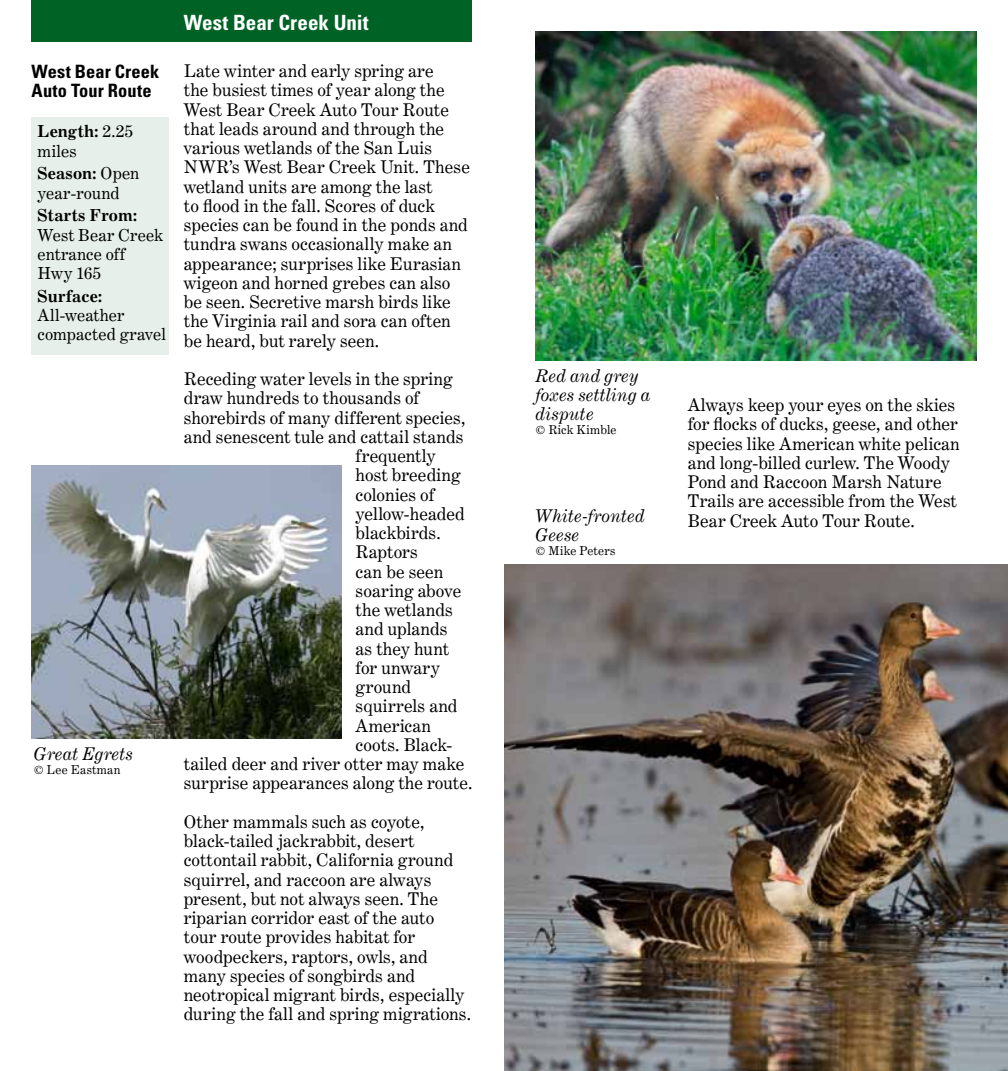
<style>
.page{position:relative;width:1008px;height:1071px;background:#fff}
.page>*{position:absolute;margin:0;border:0;box-sizing:border-box;transform-origin:0 0}
.t1{font:700 condensed 21px "Univers";color:#fff}
.t2{font:700 condensed 18.38px/19.2px "Univers";letter-spacing:.01em;color:#000}
.t3{font:17.5px/19.2px "Century Expanded BT";letter-spacing:.01em;color:#000}
.t4{font:italic 17.5px/19.2px "Century Expanded BT";letter-spacing:.01em;color:#000}
.t5{font:16.62px/19.2px "Century Expanded BT";letter-spacing:.01em;color:#000}
.t6{font:700 16.62px "Century Expanded BT";letter-spacing:.01em;color:#000}
.t7{font:12.25px "Century Expanded BT";letter-spacing:.025em;color:#000}
.s1{font-weight:700}
</style>
<div class="page">
<img style="left:504px;top:565px;width:504px;height:506px">
<img style="left:536px;top:32px;width:440px;height:329px">
<img style="left:32px;top:466px;width:310px;height:272px">
<div style="left:32px;top:117px;width:137px;height:238px;background:#e6efe9"></div>
<div style="left:32px;top:0;width:440px;height:42px;background:#006325"></div>
<p class="t2" style="left:32px;top:61px;width:129px">West Bear Creek<br>Auto Tour Route</p>
<p class="t5" style="left:38px;top:122px;width:97px"><span class="s1">Length:</span> 2.25 miles</p>
<p class="t5" style="left:38px;top:164px;width:103px"><span class="s1">Season:</span> Open year-round</p>
<p class="t6" style="left:38px;top:205px;width:101px">Starts From:</p>
<p class="t5" style="left:38px;top:225px;width:127px">West Bear Creek entrance off<br>Hwy 165</p>
<p class="t6" style="left:38px;top:286px;width:66px">Surface:</p>
<p class="t5" style="left:38px;top:305px;width:130px">All-weather compacted gravel</p>
<p class="t4" style="left:34px;top:744px;width:101px">Great Egrets</p>
<p class="t7" style="left:34px;top:762px;width:88px">© Lee Eastman</p>
<p class="t1" style="left:184px;top:9px;width:187px">West Bear Creek Unit</p>
<p class="t3" style="left:184px;top:61px;width:288px">Late winter and early spring are<br>the busiest times of year along the West Bear Creek Auto Tour Route that leads around and through the various wetlands of the San Luis NWR’s West Bear Creek Unit. These wetland units are among the last<br>to flood in the fall. Scores of duck species can be found in the ponds and tundra swans occasionally make an appearance; surprises like Eurasian wigeon and horned grebes can also be seen. Secretive marsh birds like the Virginia rail and sora can often be heard, but rarely seen.</p>
<p class="t3" style="left:184px;top:369px;width:271px">Receding water levels in the spring</p>
<p class="t3" style="left:184px;top:388px;width:237px">draw hundreds to thousands of</p>
<p class="t3" style="left:184px;top:408px;width:283px">shorebirds of many different species,</p>
<p class="t3" style="left:184px;top:427px;width:281px">and senescent tule and cattail stands</p>
<p class="t3" style="left:356px;top:446px;width:82px">frequently</p>
<p class="t3" style="left:356px;top:465px;width:107px">host breeding</p>
<p class="t3" style="left:356px;top:485px;width:80px">colonies of</p>
<p class="t3" style="left:356px;top:504px;width:111px">yellow-headed</p>
<p class="t3" style="left:356px;top:523px;width:87px">blackbirds.</p>
<p class="t3" style="left:356px;top:542px;width:64px">Raptors</p>
<p class="t3" style="left:356px;top:562px;width:89px">can be seen</p>
<p class="t3" style="left:356px;top:581px;width:107px">soaring above</p>
<p class="t3" style="left:356px;top:600px;width:99px">the wetlands</p>
<p class="t3" style="left:356px;top:619px;width:93px">and uplands</p>
<p class="t3" style="left:356px;top:639px;width:95px">as they hunt</p>
<p class="t3" style="left:356px;top:658px;width:86px">for unwary</p>
<p class="t3" style="left:356px;top:677px;width:57px">ground</p>
<p class="t3" style="left:356px;top:696px;width:103px">squirrels and</p>
<p class="t3" style="left:356px;top:716px;width:77px">American</p>
<p class="t3" style="left:356px;top:735px;width:98px">coots. Black-</p>
<p class="t3" style="left:184px;top:754px;width:282px">tailed deer and river otter may make</p>
<p class="t3" style="left:184px;top:773px;width:290px">surprise appearances along the route.</p>
<p class="t3" style="left:184px;top:812px;width:289px">Other mammals such as coyote, black-tailed jackrabbit, desert cottontail rabbit, California ground squirrel, and raccoon are always present, but not always seen. The riparian corridor east of the auto tour route provides habitat for woodpeckers, raptors, owls, and many species of songbirds and neotropical migrant birds, especially during the fall and spring migrations.</p>
<p class="t4" style="left:536px;top:366px;width:116px">Red and grey foxes settling a dispute</p>
<p class="t7" style="left:536px;top:422px;width:83px">© Rick Kimble</p>
<p class="t4" style="left:536px;top:506px;width:111px">White-fronted<br>Geese</p>
<p class="t7" style="left:536px;top:543px;width:82px">© Mike Peters</p>
<p class="t3" style="left:688px;top:395px;width:274px">Always keep your eyes on the skies for flocks of ducks, geese, and other species like American white pelican and long-billed curlew. The Woody Pond and Raccoon Marsh Nature Trails are accessible from the West Bear Creek Auto Tour Route.</p>
</div>
